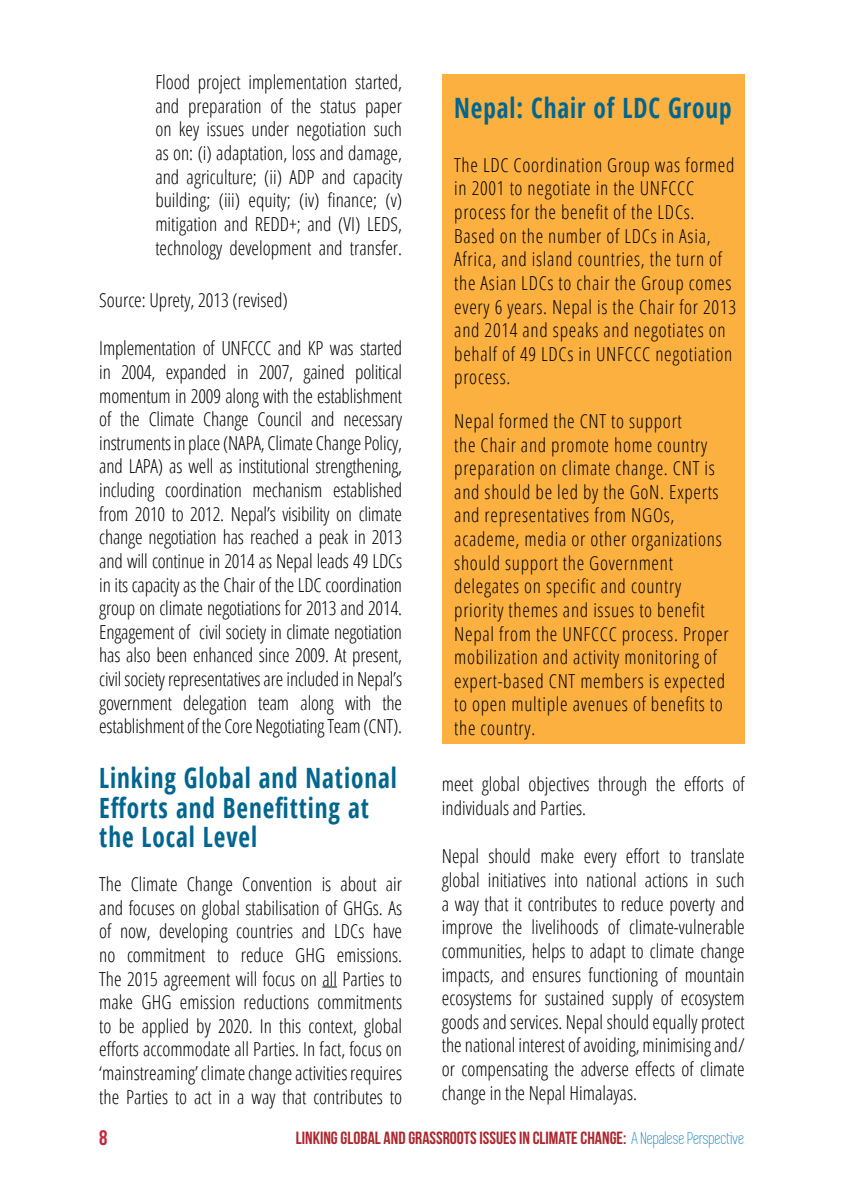
<style>
.page{position:relative;width:844px;height:1191px;background:#fff}
.page>*{position:absolute;margin:0;border:0;box-sizing:border-box;transform-origin:0 0}
.t1{font:700 condensed 28px/29.8px "Open Sans";letter-spacing:.035em;color:#006690;scale:.9 1}
.t2{font:21px "Bebas Neue";color:#c72539}
.t3{font:300 condensed 19.25px/23.6px "Open Sans";letter-spacing:.035em;color:#000;text-align:justify}
.t4{font:300 condensed 19.25px/23.6px "Open Sans";color:#000}
.t5{font:17.68px "Bebas Neue";color:#ad262d}
.s1{font-family:"Simplifica";color:#1283c6}
</style>
<div class="page">
<svg style="left:322px;top:986px;width:15px;height:1px"></svg>
<div style="left:441px;top:74px;width:303px;height:670px;background:#fbb040"></div>
<p class="t3" style="left:155px;top:70px;width:248px">Flood project implementation started, and preparation of the status paper on key issues under negotiation such as on: (i) adaptation, loss and damage, and agriculture; (ii) ADP and capacity building; (iii) equity; (iv) finance; (v) mitigation and REDD+; and (VI) LEDS, technology development and transfer.</p>
<p class="t4" style="left:99px;top:287px;width:190px">Source: Uprety, 2013 (revised)</p>
<p class="t3" style="left:99px;top:336px;width:304px">Implementation of UNFCCC and KP was started in 2004, expanded in 2007, gained political momentum in 2009 along with the establishment of the Climate Change Council and necessary instruments in place (NAPA, Climate Change Policy, and LAPA) as well as institutional strengthening, including coordination mechanism established from 2010 to 2012. Nepal’s visibility on climate change negotiation has reached a peak in 2013 and will continue in 2014 as Nepal leads 49 LDCs in its capacity as the Chair of the LDC coordination group on climate negotiations for 2013 and 2014.<br>Engagement of civil society in climate negotiation has also been enhanced since 2009. At present, civil society representatives are included in Nepal’s government delegation team along with the establishment of the Core Negotiating Team (CNT).</p>
<h1 class="t1" style="left:99px;top:762px;width:332px">Linking Global and National<br>Efforts and Benefitting at the Local Level</h1>
<p class="t3" style="left:99px;top:871px;width:304px">The Climate Change Convention is about air and focuses on global stabilisation of GHGs. As of now, developing countries and LDCs have no commitment to reduce GHG emissions.<br>The 2015 agreement will focus on all Parties to make GHG emission reductions commitments to be applied by 2020. In this context, global efforts accommodate all Parties. In fact, focus on ‘mainstreaming’ climate change activities requires the Parties to act in a way that contributes to</p>
<h1 class="t1" style="left:454px;top:93px;width:309px">Nepal: Chair of LDC Group</h1>
<p class="t3" style="left:454px;top:152px;width:283px;text-align:left">The LDC Coordination Group was formed in 2001 to negotiate in the UNFCCC process for the benefit of the LDCs.<br>Based on the number of LDCs in Asia, Africa, and island countries, the turn of the Asian LDCs to chair the Group comes every 6 years. Nepal is the Chair for 2013 and 2014 and speaks and negotiates on behalf of 49 LDCs in UNFCCC negotiation process.</p>
<p class="t3" style="left:454px;top:408px;width:276px;text-align:left">Nepal formed the CNT to support<br>the Chair and promote home country preparation on climate change. CNT is and should be led by the GoN. Experts and representatives from NGOs, academe, media or other organizations should support the Government delegates on specific and country priority themes and issues to benefit Nepal from the UNFCCC process. Proper mobilization and activity monitoring of expert-based CNT members is expected to open multiple avenues of benefits to the country.</p>
<p class="t4" style="left:441px;top:772px;width:304px">meet global objectives through the efforts of individuals and Parties.</p>
<p class="t3" style="left:441px;top:844px;width:304px">Nepal should make every effort to translate global initiatives into national actions in such a way that it contributes to reduce poverty and improve the livelihoods of climate-vulnerable communities, helps to adapt to climate change impacts, and ensures functioning of mountain ecosystems for sustained supply of ecosystem goods and services. Nepal should equally protect the national interest of avoiding, minimising and/ or compensating the adverse effects of climate change in the Nepal Himalayas.</p>
<p class="t2" style="left:99px;top:1126px;width:10px">8</p>
<p class="t5" style="left:296px;top:1128px;width:450px">LINKING GLOBAL AND GRASSROOTS ISSUES IN CLIMATE CHANGE: <span class="s1">A Nepalese Perspective</span></p>
</div>
